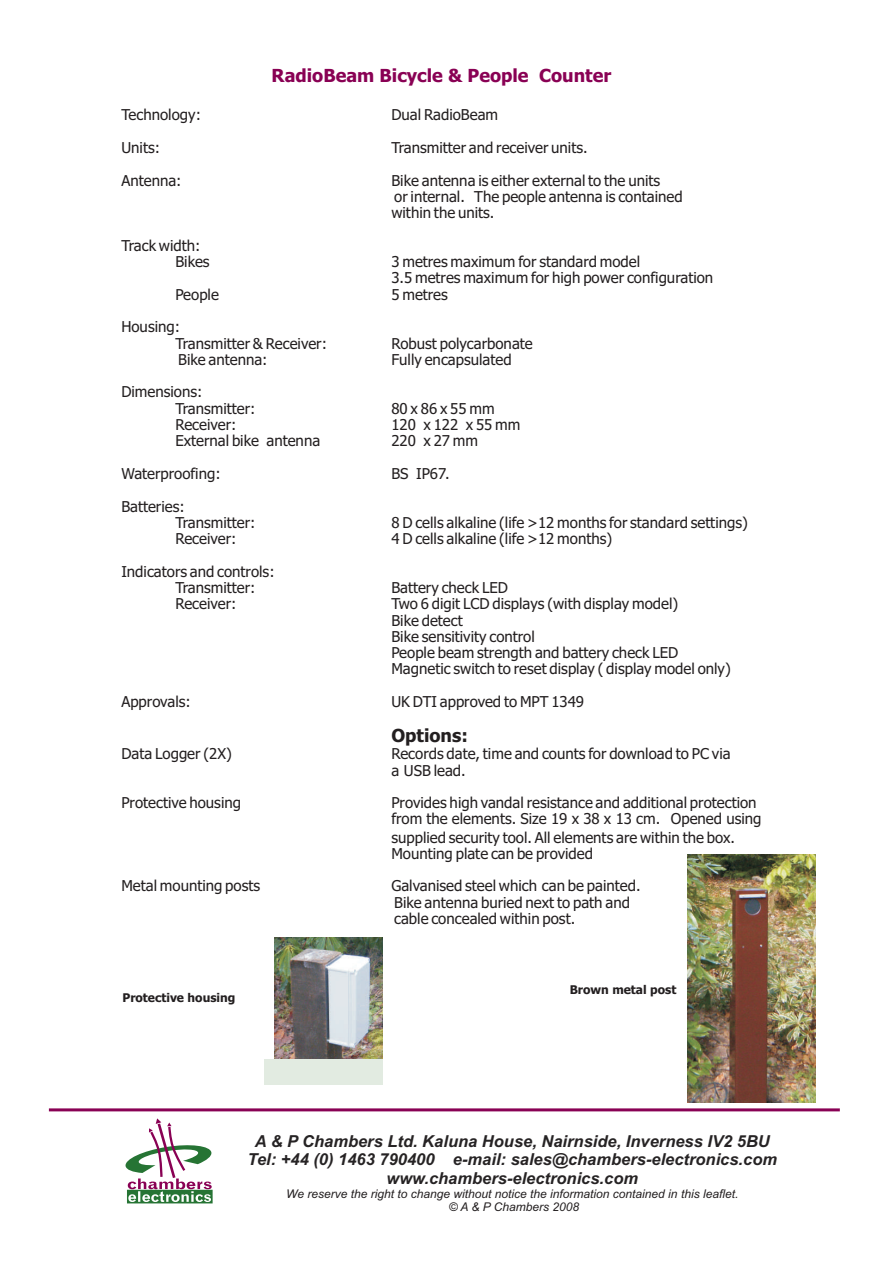
<style>
.page{position:relative;width:893px;height:1263px;background:#fff}
.page>*{position:absolute;margin:0;border:0;box-sizing:border-box;transform-origin:0 0}
.t1{font:700 18px "Tahoma";color:#890154}
.t2{font:700 18px "Tahoma";color:#231f20}
.t3{font:italic 700 16.5px/18.5px "Arial";color:#262324;text-align:center}
.t4{font:15px/16.4px "Tahoma";color:#231f20}
.t5{font:italic 12px/13.4px "Arial";color:#231f20;text-align:center}
.t6{font:700 12px "Tahoma";color:#231f20}
</style>
<div class="page">
<hr style="left:49px;top:1108px;width:791px;height:3px;background:#890154">
<svg style="left:125px;top:1118px;width:88px;height:85px"></svg>
<img style="left:687px;top:855px;width:128px;height:248px">
<img style="left:274px;top:938px;width:109px;height:121px">
<div style="left:265px;top:1059px;width:118px;height:25px;background:#e2ebe1"></div>
<p class="t1" style="left:272px;top:68px;width:341px">RadioBeam Bicycle &amp; People Counter</p>
<p class="t4" style="left:121px;top:108px;width:81px">Technology:</p>
<p class="t4" style="left:391px;top:108px;width:108px">Dual RadioBeam</p>
<p class="t4" style="left:121px;top:141px;width:40px">Units:</p>
<p class="t4" style="left:391px;top:141px;width:198px">Transmitter and receiver units.</p>
<p class="t4" style="left:121px;top:173px;width:62px">Antenna:</p>
<p class="t4" style="left:391px;top:173px;width:293px">Bike antenna is either external to the units<br>or internal. The people antenna is contained within the units.</p>
<p class="t4" style="left:175px;top:238px;width:36px;text-indent:-54px">Track width:<br>Bikes</p>
<p class="t4" style="left:391px;top:255px;width:323px">3 metres maximum for standard model<br>3.5 metres maximum for high power configuration</p>
<p class="t4" style="left:175px;top:287px;width:45px">People</p>
<p class="t4" style="left:391px;top:287px;width:58px">5 metres</p>
<p class="t4" style="left:175px;top:320px;width:153px;text-indent:-54px">Housing:<br>Transmitter &amp; Receiver:</p>
<p class="t4" style="left:391px;top:336px;width:143px">Robust polycarbonate</p>
<p class="t4" style="left:178px;top:352px;width:91px">Bike antenna:</p>
<p class="t4" style="left:391px;top:352px;width:122px">Fully encapsulated</p>
<p class="t4" style="left:175px;top:385px;width:81px;text-indent:-54px">Dimensions:<br>Transmitter:</p>
<p class="t4" style="left:391px;top:401px;width:105px">80 x 86 x 55 mm</p>
<p class="t4" style="left:175px;top:418px;width:63px">Receiver:</p>
<p class="t4" style="left:391px;top:418px;width:130px">120 x 122 x 55 mm</p>
<p class="t4" style="left:175px;top:434px;width:146px">External bike antenna</p>
<p class="t4" style="left:391px;top:434px;width:88px">220 x 27 mm</p>
<p class="t4" style="left:121px;top:466px;width:101px">Waterproofing:</p>
<p class="t4" style="left:391px;top:466px;width:60px">BS IP67.</p>
<p class="t4" style="left:175px;top:499px;width:81px;text-indent:-54px">Batteries:<br>Transmitter:</p>
<p class="t4" style="left:391px;top:515px;width:358px">8 D cells alkaline (life &gt;12 months for standard settings)</p>
<p class="t4" style="left:175px;top:532px;width:63px">Receiver:</p>
<p class="t4" style="left:391px;top:532px;width:222px">4 D cells alkaline (life &gt;12 months)</p>
<p class="t4" style="left:175px;top:564px;width:101px;text-indent:-54px">Indicators and controls:<br>Transmitter:</p>
<p class="t4" style="left:391px;top:581px;width:118px">Battery check LED</p>
<p class="t4" style="left:175px;top:597px;width:63px">Receiver:</p>
<p class="t4" style="left:391px;top:597px;width:341px">Two 6 digit LCD displays (with display model)<br>Bike detect<br>Bike sensitivity control<br>People beam strength and battery check LED Magnetic switch to reset display ( display model only)</p>
<p class="t4" style="left:121px;top:695px;width:71px">Approvals:</p>
<p class="t4" style="left:391px;top:695px;width:194px">UK DTI approved to MPT 1349</p>
<p class="t2" style="left:391px;top:728px;width:78px">Options:</p>
<p class="t4" style="left:121px;top:747px;width:112px">Data Logger (2X)</p>
<p class="t4" style="left:391px;top:747px;width:341px">Records date, time and counts for download to PC via a USB lead.</p>
<p class="t4" style="left:121px;top:796px;width:121px">Protective housing</p>
<p class="t4" style="left:391px;top:796px;width:372px">Provides high vandal resistance and additional protection from the elements. Size 19 x 38 x 13 cm. Opened using</p>
<p class="t4" style="left:391px;top:830px;width:345px">supplied security tool. All elements are within the box.</p>
<p class="t4" style="left:391px;top:879px;width:251px">Galvanised steel which can be painted.<br>Bike antenna buried next to path and cable concealed within post.</p>
<p class="t4" style="left:391px;top:846px;width:203px">Mounting plate can be provided</p>
<p class="t4" style="left:121px;top:879px;width:140px">Metal mounting posts</p>
<p class="t6" style="left:122px;top:993px;width:114px">Protective housing</p>
<p class="t6" style="left:570px;top:984px;width:108px">Brown metal post</p>
<p class="t3" style="left:248px;top:1133px;width:531px">A &amp; P Chambers Ltd. Kaluna House, Nairnside, Inverness IV2 5BU<br>Tel: +44 (0) 1463 790400 e-mail: sales@chambers-electronics.com www.chambers-electronics.com</p>
<p class="t5" style="left:286px;top:1188px;width:454px">We reserve the right to change without notice the information contained in this leaflet. © A &amp; P Chambers 2008</p>
</div>
